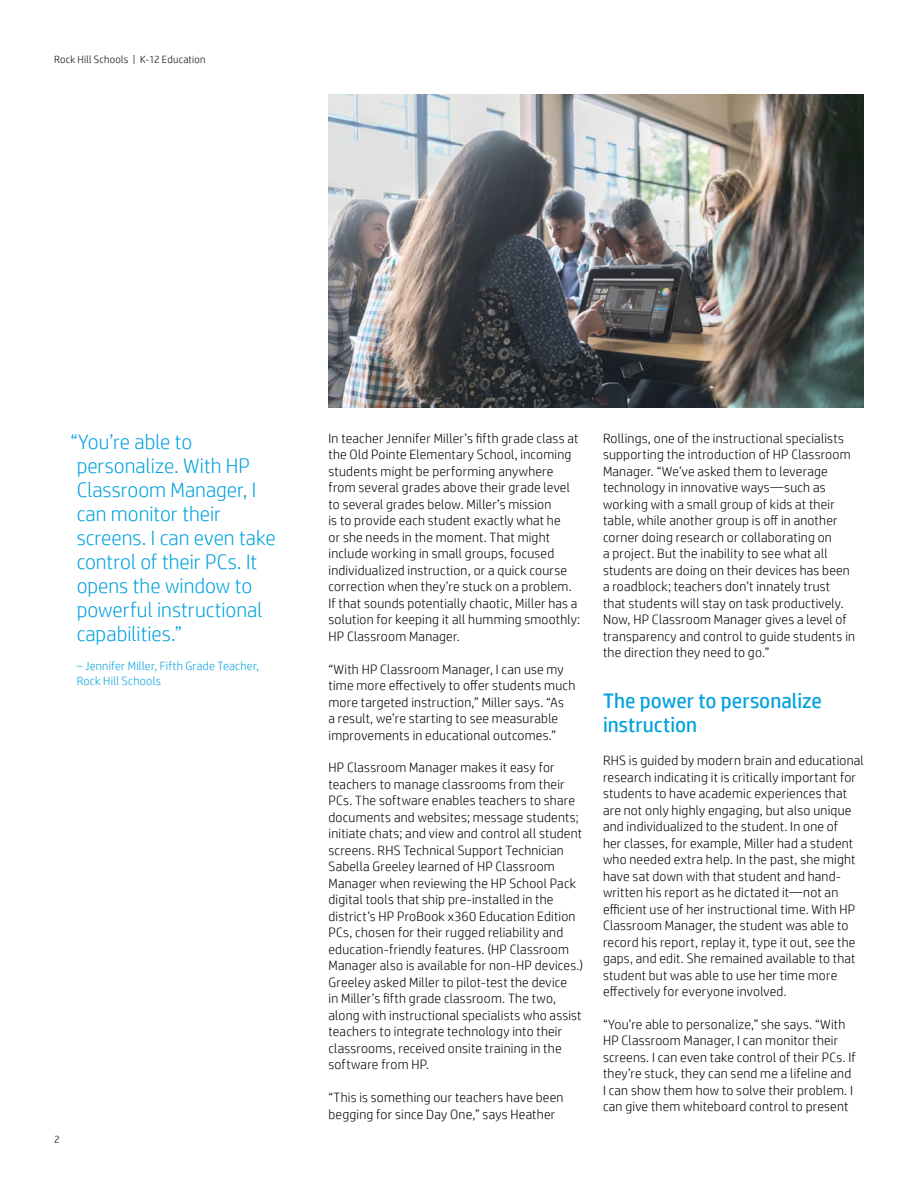
<style>
.page{position:relative;width:918px;height:1188px;background:#fff}
.page>*{position:absolute;margin:0;border:0;box-sizing:border-box;transform-origin:0 0}
.Quote_14_16{font:300 21px/24px "HP Simplified";color:#00a1dd}
.Subhead_14_16_bold_b{font:21px/24px "HP Simplified";color:#00a1dd}
.Body{font:300 13.5px/16.5px "HP Simplified";letter-spacing:.015em;color:#000}
.Body_last{font:300 13.5px/16.5px "HP Simplified";letter-spacing:.015em;color:#000}
.Quote_Attribution_8{font:300 12px/15px "HP Simplified";letter-spacing:.02em;color:#00a1dd}
.Title_descriptor{font:300 10.5px "HP Simplified";letter-spacing:.025em;color:#000}
</style>
<div class="page">
<img style="left:329px;top:94px;width:535px;height:314px">
<p class="Title_descriptor" style="left:54px;top:53px;width:153px">Rock Hill Schools | K-12 Education</p>
<p class="Quote_14_16" style="left:71px;top:430px;width:207px">“You’re able to personalize. With HP<br>Classroom Manager, I can monitor their screens. I can even take control of their PCs. It opens the window to powerful instructional capabilities.”</p>
<p class="Quote_Attribution_8" style="left:77px;top:658px;width:184px">– Jennifer Miller, Fifth Grade Teacher,<br>Rock Hill Schools</p>
<p class="Title_descriptor" style="left:54px;top:1133px;width:7px">2</p>
<p class="Body" style="left:329px;top:430px;width:253px">In teacher Jennifer Miller’s fifth grade class at the Old Pointe Elementary School, incoming students might be performing anywhere from several grades above their grade level to several grades below. Miller’s mission<br>is to provide each student exactly what he<br>or she needs in the moment. That might include working in small groups, focused individualized instruction, or a quick course correction when they’re stuck on a problem.<br>If that sounds potentially chaotic, Miller has a solution for keeping it all humming smoothly:<br>HP Classroom Manager.</p>
<p class="Body" style="left:329px;top:661px;width:248px">“With HP Classroom Manager, I can use my time more effectively to offer students much more targeted instruction,” Miller says. “As<br>a result, we’re starting to see measurable improvements in educational outcomes.”</p>
<p class="Body" style="left:329px;top:759px;width:256px">HP Classroom Manager makes it easy for teachers to manage classrooms from their PCs. The software enables teachers to share documents and websites; message students; initiate chats; and view and control all student screens. RHS Technical Support Technician Sabella Greeley learned of HP Classroom Manager when reviewing the HP School Pack digital tools that ship pre-installed in the district’s HP ProBook x360 Education Edition PCs, chosen for their rugged reliability and education-friendly features. (HP Classroom Manager also is available for non-HP devices.)<br>Greeley asked Miller to pilot-test the device<br>in Miller’s fifth grade classroom. The two, along with instructional specialists who assist teachers to integrate technology into their classrooms, received onsite training in the software from HP.</p>
<p class="Body_last" style="left:329px;top:1089px;width:236px">“This is something our teachers have been begging for since Day One,” says Heather</p>
<p class="Body_last" style="left:603px;top:430px;width:254px">Rollings, one of the instructional specialists supporting the introduction of HP Classroom Manager. “We’ve asked them to leverage technology in innovative ways—such as working with a small group of kids at their table, while another group is off in another corner doing research or collaborating on<br>a project. But the inability to see what all students are doing on their devices has been a roadblock; teachers don’t innately trust that students will stay on task productively.<br>Now, HP Classroom Manager gives a level of transparency and control to guide students in the direction they need to go.”</p>
<p class="Subhead_14_16_bold_b" style="left:603px;top:689px;width:220px">The power to personalize instruction</p>
<p class="Body" style="left:603px;top:752px;width:262px">RHS is guided by modern brain and educational research indicating it is critically important for students to have academic experiences that are not only highly engaging, but also unique and individualized to the student. In one of<br>her classes, for example, Miller had a student who needed extra help. In the past, she might have sat down with that student and hand&shy;written his report as he dictated it—not an efficient use of her instructional time. With HP Classroom Manager, the student was able to record his report, replay it, type it out, see the gaps, and edit. She remained available to that student but was able to use her time more effectively for everyone involved.</p>
<p class="Body_last" style="left:603px;top:1016px;width:254px">“You’re able to personalize,” she says. “With HP Classroom Manager, I can monitor their screens. I can even take control of their PCs. If they’re stuck, they can send me a lifeline and I can show them how to solve their problem. I can give them whiteboard control to present</p>
</div>
